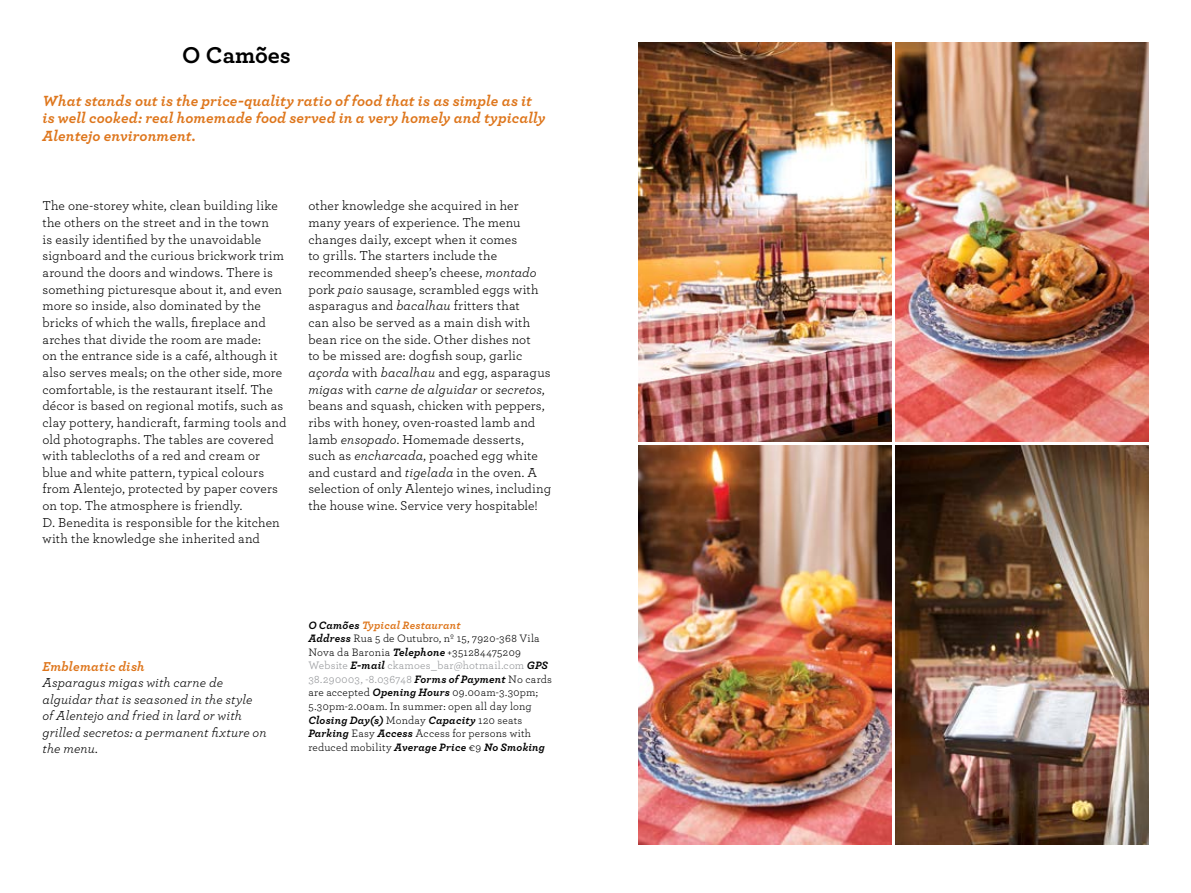
<style>
.page{position:relative;width:1191px;height:893px;background:#fff}
.page>*{position:absolute;margin:0;border:0;box-sizing:border-box;transform-origin:0 0}
.t1{font:700 24px "Archer Pro";color:#000}
.t2{font:italic 700 15.45px/17.2px "Archer Pro";letter-spacing:.005em;color:#de761c}
.t3{font:13.5px/16.6px "Archer Pro";letter-spacing:.01em;color:#000}
.t4{font:italic 13.5px/16.5px "Archer Pro";letter-spacing:.01em;color:#000}
.t5{font:italic 700 13.5px "Archer Pro";letter-spacing:.015em;color:#de761c}
.t6{font:11.25px/13.5px "Archer Pro";letter-spacing:.02em;color:#000}
.s1{font-style:italic}
.s2{font-weight:700;font-style:italic}
.s3{font-weight:700;font-style:italic;color:#de761c}
.s4{color:#939598}
</style>
<div class="page">
<img style="left:638px;top:42px;width:253px;height:399px">
<img style="left:895px;top:42px;width:253px;height:399px">
<img style="left:638px;top:445px;width:253px;height:399px">
<img style="left:895px;top:445px;width:253px;height:399px">
<h1 class="t1" style="left:182px;top:36px;width:110px">O Camões</h1>
<p class="t2" style="left:43px;top:91px;width:504px">What stands out is the price-quality ratio of food that is as simple as it is well cooked: real homemade food served in a very homely and typically<br>Alentejo environment.</p>
<p class="t3" style="left:43px;top:197px;width:245px">The one-storey white, clean building like the others on the street and in the town<br>is easily identified by the unavoidable signboard and the curious brickwork trim around the doors and windows. There is something picturesque about it, and even more so inside, also dominated by the bricks of which the walls, fireplace and arches that divide the room are made:<br>on the entrance side is a café, although it also serves meals; on the other side, more comfortable, is the restaurant itself. The décor is based on regional motifs, such as clay pottery, handicraft, farming tools and old photographs. The tables are covered with tablecloths of a red and cream or blue and white pattern, typical colours from Alentejo, protected by paper covers on top. The atmosphere is friendly.<br>D. Benedita is responsible for the kitchen with the knowledge she inherited and</p>
<p class="t3" style="left:308px;top:197px;width:244px">other knowledge she acquired in her many years of experience. The menu changes daily, except when it comes<br>to grills. The starters include the recommended sheep’s cheese, <span class="s1">montado </span>pork <span class="s1">paio</span> sausage, scrambled eggs with asparagus and <span class="s1">bacalhau</span> fritters that<br>can also be served as a main dish with bean rice on the side. Other dishes not<br>to be missed are: dogfish soup, garlic <span class="s1">açorda</span> with <span class="s1">bacalhau</span> and egg, asparagus <span class="s1">migas</span> with <span class="s1">carne de alguidar</span> or <span class="s1">secretos</span>, beans and squash, chicken with peppers, ribs with honey, oven-roasted lamb and lamb <span class="s1">ensopado</span>. Homemade desserts, such as <span class="s1">encharcada</span>, poached egg white and custard and <span class="s1">tigelada</span> in the oven. A selection of only Alentejo wines, including the house wine. Service very hospitable!</p>
<p class="t5" style="left:43px;top:656px;width:104px">Emblematic dish</p>
<p class="t4" style="left:43px;top:674px;width:225px">Asparagus migas with carne de alguidar that is seasoned in the style of Alentejo and fried in lard or with grilled secretos: a permanent fixture on the menu.</p>
<p class="t6" style="left:308px;top:618px;width:245px"><span class="s2">O Camões</span> <span class="s3">Typical Restaurant<br></span><span class="s2">Address</span> Rua 5 de Outubro, nº 15, 7920-368 Vila Nova da Baronia <span class="s2">Telephone</span> +351284475209<br><span class="s4">Website</span> <span class="s2">E-mail</span> <span class="s4">ckamoes_bar@hotmail.com</span> <span class="s2">GPS </span><span class="s4">38.290003, -8.036748</span> <span class="s2">Forms of Payment</span> No cards are accepted <span class="s2">Opening Hours</span> 09.00am-3.30pm; 5.30pm-2.00am. In summer: open all day long <span class="s2">Closing Day(s)</span> Monday <span class="s2">Capacity</span> 120 seats <span class="s2">Parking</span> Easy <span class="s2">Access</span> Access for persons with reduced mobility <span class="s2">Average Price</span> €9 <span class="s2">No Smoking</span></p>
</div>
